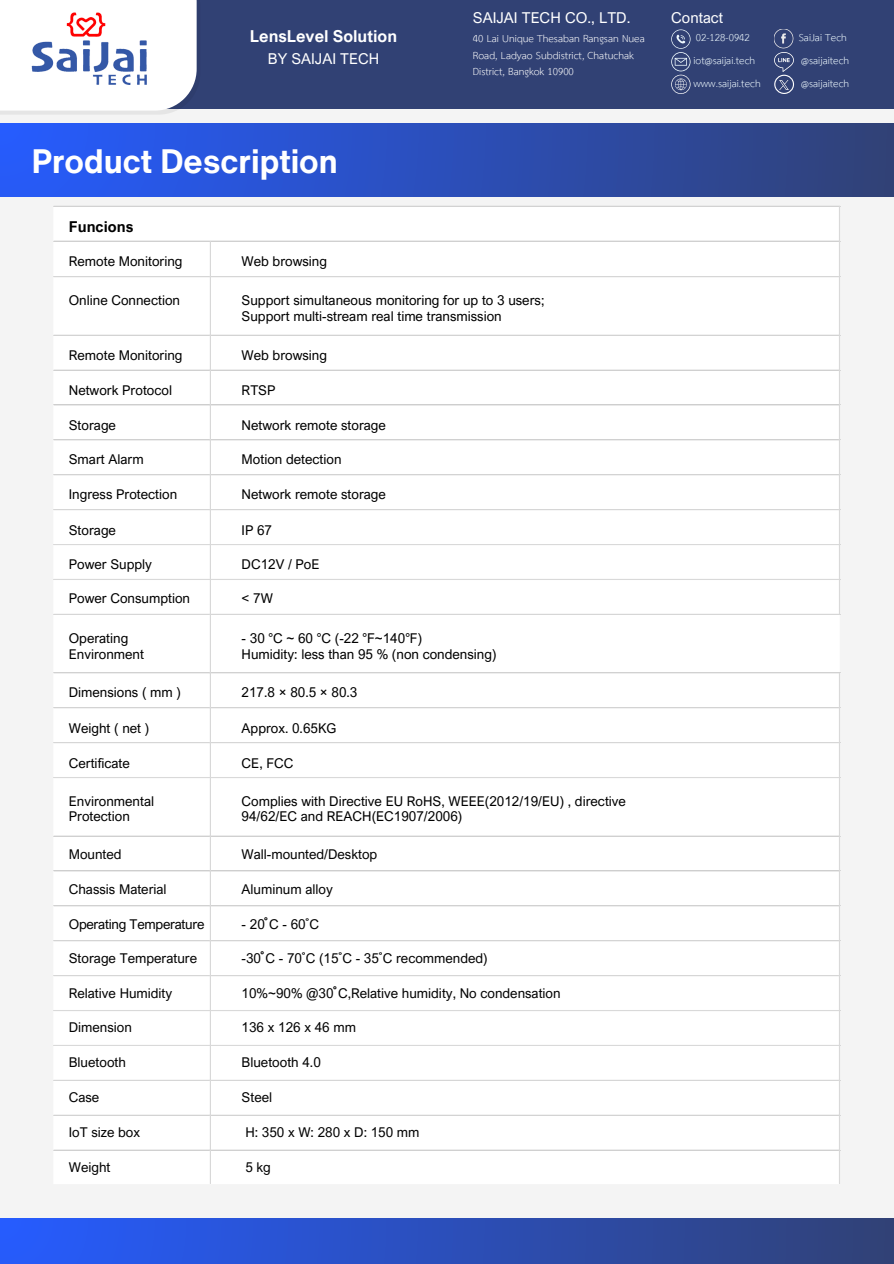
<style>
.page{position:relative;width:894px;height:1264px;background:#fff}
.page>*{position:absolute;margin:0;border:0;box-sizing:border-box;transform-origin:0 0}
.t1{font:700 33px "Helvetica Now Text";color:#fff}
.t2{font:700 16.5px "Arial Nova";color:#fff}
.t3{font:15px "Arial Nova";color:#fff}
.t4{font:700 15px "Arial Nova";color:#000}
.t5{font:14.7px/16.8px "TH Sarabun New";color:#fff}
.t6{font:14.7px "TH Sarabun New";color:#effaff}
.t7{font:13.5px "Arial Nova";color:#000}
.t8{font:13.5px "Arial Nova";color:#030303}
.t9{font:13.5px "Arial Nova";letter-spacing:-.02em;color:#030303}
.s1{font-family:"Waree"}
.s2{font-family:"Noto Sans Thai"}
</style>
<div class="page">
<div style="left:0;top:0;width:893px;height:1263px;background:#f4f4f4"></div>
<div style="left:54px;top:207px;width:785px;height:977px;background:#fff"></div>
<hr style="left:210px;top:242px;width:1px;height:941px;background:#d9d9d9">
<hr style="left:838px;top:207px;width:1px;height:406px;background:#d9d9d9">
<hr style="left:838px;top:673px;width:1px;height:510px;background:#d9d9d9">
<hr style="left:54px;top:206px;width:785px;height:1px;background:#d9d9d9">
<hr style="left:54px;top:240px;width:785px;height:2px;background:#d9d9d9">
<hr style="left:54px;top:276px;width:785px;height:1px;background:#d9d9d9">
<hr style="left:54px;top:334px;width:785px;height:2px;background:#d9d9d9">
<hr style="left:54px;top:369px;width:785px;height:1px;background:#d9d9d9">
<hr style="left:54px;top:404px;width:785px;height:1px;background:#d9d9d9">
<hr style="left:54px;top:439px;width:785px;height:1px;background:#d9d9d9">
<hr style="left:54px;top:474px;width:785px;height:1px;background:#d9d9d9">
<hr style="left:54px;top:509px;width:785px;height:1px;background:#d9d9d9">
<hr style="left:54px;top:544px;width:785px;height:1px;background:#d9d9d9">
<hr style="left:54px;top:579px;width:785px;height:1px;background:#d9d9d9">
<hr style="left:54px;top:613px;width:785px;height:2px;background:#d9d9d9">
<hr style="left:54px;top:672px;width:785px;height:1px;background:#d9d9d9">
<hr style="left:54px;top:707px;width:785px;height:1px;background:#d9d9d9">
<hr style="left:54px;top:742px;width:785px;height:1px;background:#d9d9d9">
<hr style="left:54px;top:777px;width:785px;height:1px;background:#d9d9d9">
<hr style="left:54px;top:835px;width:785px;height:1px;background:#d9d9d9">
<hr style="left:54px;top:870px;width:785px;height:1px;background:#d9d9d9">
<hr style="left:54px;top:905px;width:785px;height:1px;background:#d9d9d9">
<hr style="left:54px;top:940px;width:785px;height:1px;background:#d9d9d9">
<hr style="left:54px;top:975px;width:785px;height:1px;background:#d9d9d9">
<hr style="left:54px;top:1009px;width:785px;height:2px;background:#d9d9d9">
<hr style="left:54px;top:1044px;width:785px;height:1px;background:#d9d9d9">
<hr style="left:54px;top:1079px;width:785px;height:1px;background:#d9d9d9">
<hr style="left:54px;top:1114px;width:785px;height:1px;background:#d9d9d9">
<hr style="left:54px;top:1149px;width:785px;height:1px;background:#d9d9d9">
<div style="left:0;top:123px;width:893px;height:74px;background:linear-gradient(to right,#265cfe,#314176)"></div>
<div style="left:0;top:0;width:893px;height:108px;background:#314174"></div>
<svg style="left:0;top:0;width:200px;height:114px"></svg>
<div style="left:0;top:0;width:196px;height:111px;background:#fff"></div>
<img style="left:32px;top:13px;width:115px;height:71px">
<svg style="left:774px;top:75px;width:19px;height:19px"></svg>
<img style="left:774px;top:52px;width:19px;height:19px">
<img style="left:774px;top:29px;width:19px;height:19px">
<svg style="left:671px;top:29px;width:19px;height:65px"></svg>
<div style="left:0;top:1218px;width:893px;height:45px;background:linear-gradient(to right,#265cff,#314175)"></div>
<p class="t2" style="left:250px;top:26px;width:149px">LensLevel Solution</p>
<p class="t3" style="left:268px;top:49px;width:113px">BY SAIJAI TECH</p>
<h5 class="t1" style="left:32px;top:136px;width:307px">Product Description</h5>
<h2 class="t4" style="left:69px;top:217px;width:66px">Funcions</h2>
<p class="t7" style="left:69px;top:253px;width:115px">Remote Monitoring</p>
<h3 class="t7" style="left:241px;top:253px;width:87px">Web browsing</h3>
<p class="t3" style="left:473px;top:9px;width:159px">SAIJAI TECH CO., LTD.</p>
<p class="t3" style="left:671px;top:9px;width:53px">Contact</p>
<p class="t5" style="left:473px;top:30px;width:173px">40 Lai Unique Thesaban Rangsan Nuea<br>Road, Ladyao Subdistrict, Chatuchak<br>District, Bangkok 10900</p>
<p class="t6" style="left:695px;top:29px;width:56px">02-128-0942</p>
<p class="t6" style="left:798px;top:29px;width:50px">SaiJai Tech</p>
<p class="t6" style="left:693px;top:74px;width:69px">www.saijai.tech</p>
<p class="t6" style="left:693px;top:52px;width:63px">iot@saijai.tech</p>
<p class="t6" style="left:801px;top:52px;width:50px">@saijaitech</p>
<p class="t6" style="left:801px;top:74px;width:50px">@saijaitech</p>
<h2 class="t7" style="left:69px;top:292px;width:113px">Online Connection</h2>
<h4 class="t7" style="left:241px;top:292px;width:304px">Support simultaneous monitoring for up to 3 users;</h4>
<p class="t7" style="left:241px;top:307px;width:261px">Support multi-stream real time transmission</p>
<p class="t7" style="left:69px;top:347px;width:115px">Remote Monitoring</p>
<p class="t7" style="left:241px;top:347px;width:87px">Web browsing</p>
<p class="t7" style="left:69px;top:381px;width:105px">Network Protocol</p>
<p class="t7" style="left:241px;top:381px;width:35px">RTSP</p>
<p class="t7" style="left:69px;top:416px;width:49px">Storage</p>
<p class="t7" style="left:241px;top:416px;width:146px">Network remote storage</p>
<p class="t7" style="left:69px;top:451px;width:76px">Smart Alarm</p>
<p class="t7" style="left:241px;top:451px;width:101px">Motion detection</p>
<p class="t7" style="left:69px;top:485px;width:110px">Ingress Protection</p>
<p class="t7" style="left:241px;top:485px;width:146px">Network remote storage</p>
<p class="t7" style="left:69px;top:522px;width:49px">Storage</p>
<p class="t7" style="left:241px;top:522px;width:32px">IP 67</p>
<h1 class="t7" style="left:69px;top:555px;width:85px">Power Supply</h1>
<h3 class="t7" style="left:241px;top:555px;width:79px">DC12V / PoE</h3>
<p class="t7" style="left:69px;top:590px;width:123px">Power Consumption</p>
<p class="t7" style="left:241px;top:590px;width:33px">&lt; 7W</p>
<p class="t7" style="left:69px;top:630px;width:61px">Operating</p>
<p class="t7" style="left:69px;top:645px;width:77px">Environment</p>
<p class="t7" style="left:241px;top:630px;width:182px">- 30 °C ~ 60 °C (-22 °F~140°F)</p>
<p class="t7" style="left:241px;top:645px;width:256px">Humidity: less than 95 % (non condensing)</p>
<p class="t7" style="left:69px;top:683px;width:114px">Dimensions ( mm )</p>
<p class="t7" style="left:241px;top:683px;width:117px">217.8 × 80.5 × 80.3</p>
<h5 class="t7" style="left:69px;top:719px;width:82px">Weight ( net )</h5>
<p class="t7" style="left:241px;top:719px;width:96px">Approx. 0.65KG</p>
<p class="t7" style="left:69px;top:755px;width:63px">Certificate</p>
<p class="t7" style="left:241px;top:755px;width:53px">CE, FCC</p>
<p class="t7" style="left:69px;top:792px;width:87px">Environmental</p>
<p class="t7" style="left:69px;top:808px;width:63px">Protection</p>
<p class="t7" style="left:241px;top:792px;width:386px">Complies with Directive EU RoHS, WEEE(2012/19/EU) , directive</p>
<p class="t7" style="left:241px;top:808px;width:222px">94/62/EC and REACH(EC1907/2006)</p>
<p class="t8" style="left:69px;top:845px;width:54px">Mounted</p>
<p class="t8" style="left:241px;top:845px;width:137px">Wall-mounted/Desktop</p>
<h5 class="t8" style="left:69px;top:880px;width:99px">Chassis Material</h5>
<p class="t8" style="left:241px;top:880px;width:93px">Aluminum alloy</p>
<p class="t9" style="left:69px;top:915px;width:137px">Operating Temperature</p>
<p class="t8" style="left:241px;top:915px;width:79px">- 20 <span class="s1">ํ</span> C - 60 <span class="s2">ํ</span>C</p>
<p class="t8" style="left:69px;top:950px;width:130px">Storage Temperature</p>
<p class="t8" style="left:241px;top:950px;width:247px">-30 <span class="s1">ํ</span> C - 70 <span class="s2">ํ</span>C (15 <span class="s2">ํ</span>C - 35 <span class="s2">ํ</span>C recommended)</p>
<p class="t8" style="left:69px;top:984px;width:105px">Relative Humidity</p>
<p class="t8" style="left:241px;top:984px;width:320px">10%~90% @30 <span class="s1">ํ</span> C,Relative humidity, No condensation</p>
<p class="t8" style="left:69px;top:1019px;width:65px">Dimension</p>
<p class="t8" style="left:241px;top:1019px;width:116px">136 x 126 x 46 mm</p>
<p class="t8" style="left:69px;top:1054px;width:59px">Bluetooth</p>
<h5 class="t8" style="left:241px;top:1054px;width:81px">Bluetooth 4.0</h5>
<p class="t8" style="left:69px;top:1088px;width:32px">Case</p>
<p class="t8" style="left:241px;top:1088px;width:32px">Steel</p>
<p class="t8" style="left:69px;top:1123px;width:73px">IoT size box</p>
<p class="t8" style="left:245px;top:1123px;width:176px">H: 350 x W: 280 x D: 150 mm</p>
<p class="t8" style="left:69px;top:1158px;width:43px">Weight</p>
<p class="t8" style="left:245px;top:1158px;width:27px">5 kg</p>
</div>
